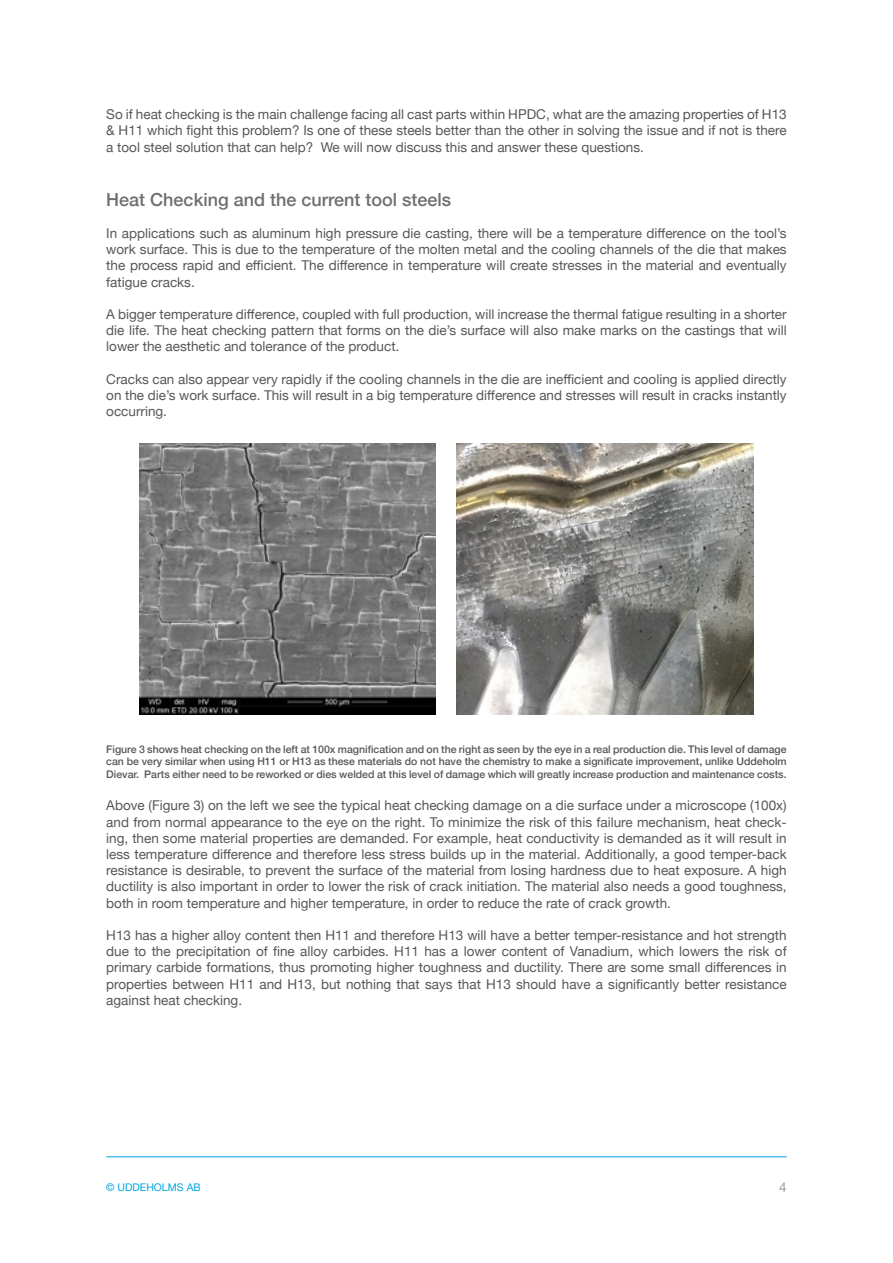
<style>
.page{position:relative;width:893px;height:1263px;background:#fff}
.page>*{position:absolute;margin:0;border:0;box-sizing:border-box;transform-origin:0 0}
.t1{font:500 18px "Helvetica Neue";color:#706f6f}
.t2{font:13.5px/16.2px "Helvetica Neue";color:#575756;text-align:justify}
.t3{font:13.5px "Helvetica Neue";color:#9d9d9c}
.t4{font:500 10.5px/12.6px "Helvetica Neue";color:#575756;text-align:justify}
.t5{font:10.5px "Helvetica Neue";color:#00a3e2}
</style>
<div class="page">
<hr style="left:106px;top:1156px;width:681px;height:1px;background:#00a3e2">
<img style="left:140px;top:443px;width:295px;height:271px">
<img style="left:456px;top:443px;width:297px;height:271px">
<p class="t2" style="left:106px;top:107px;width:682px">So if heat checking is the main challenge facing all cast parts within HPDC, what are the amazing properties of H13 &amp; H11 which fight this problem? Is one of these steels better than the other in solving the issue and if not is there a tool steel solution that can help? We will now discuss this and answer these questions.</p>
<h1 class="t1" style="left:106px;top:185px;width:346px">Heat Checking and the current tool steels</h1>
<p class="t2" style="left:106px;top:226px;width:682px">In applications such as aluminum high pressure die casting, there will be a temperature difference on the tool’s work surface. This is due to the temperature of the molten metal and the cooling channels of the die that makes the process rapid and efficient. The difference in temperature will create stresses in the material and eventually fatigue cracks.</p>
<p class="t2" style="left:106px;top:307px;width:682px">A bigger temperature difference, coupled with full production, will increase the thermal fatigue resulting in a shorter die life. The heat checking pattern that forms on the die’s surface will also make marks on the castings that will lower the aesthetic and tolerance of the product.</p>
<p class="t2" style="left:106px;top:372px;width:682px">Cracks can also appear very rapidly if the cooling channels in the die are inefficient and cooling is applied directly on the die’s work surface. This will result in a big temperature difference and stresses will result in cracks instantly occurring.</p>
<p class="t4" style="left:106px;top:742px;width:682px">Figure 3 shows heat checking on the left at 100x magnification and on the right as seen by the eye in a real production die. This level of damage can be very similar when using H11 or H13 as these materials do not have the chemistry to make a significate improvement, unlike Uddeholm Dievar. Parts either need to be reworked or dies welded at this level of damage which will greatly increase production and maintenance costs.</p>
<p class="t2" style="left:106px;top:798px;width:682px">Above (Figure 3) on the left we see the typical heat checking damage on a die surface under a microscope (100x) and from normal appearance to the eye on the right. To minimize the risk of this failure mechanism, heat check&shy;ing, then some material properties are demanded. For example, heat conductivity is demanded as it will result in less temperature difference and therefore less stress builds up in the material. Additionally, a good temper-back resistance is desirable, to prevent the surface of the material from losing hardness due to heat exposure. A high ductility is also important in order to lower the risk of crack initiation. The material also needs a good toughness, both in room temperature and higher temperature, in order to reduce the rate of crack growth.</p>
<p class="t2" style="left:106px;top:928px;width:682px">H13 has a higher alloy content then H11 and therefore H13 will have a better temper-resistance and hot strength due to the precipitation of fine alloy carbides. H11 has a lower content of Vanadium, which lowers the risk of primary carbide formations, thus promoting higher toughness and ductility. There are some small differences in properties between H11 and H13, but nothing that says that H13 should have a significantly better resistance against heat checking.</p>
<p class="t5" style="left:106px;top:1180px;width:96px">© UDDEHOLMS AB</p>
<p class="t3" style="left:779px;top:1177px;width:9px">4</p>
</div>
